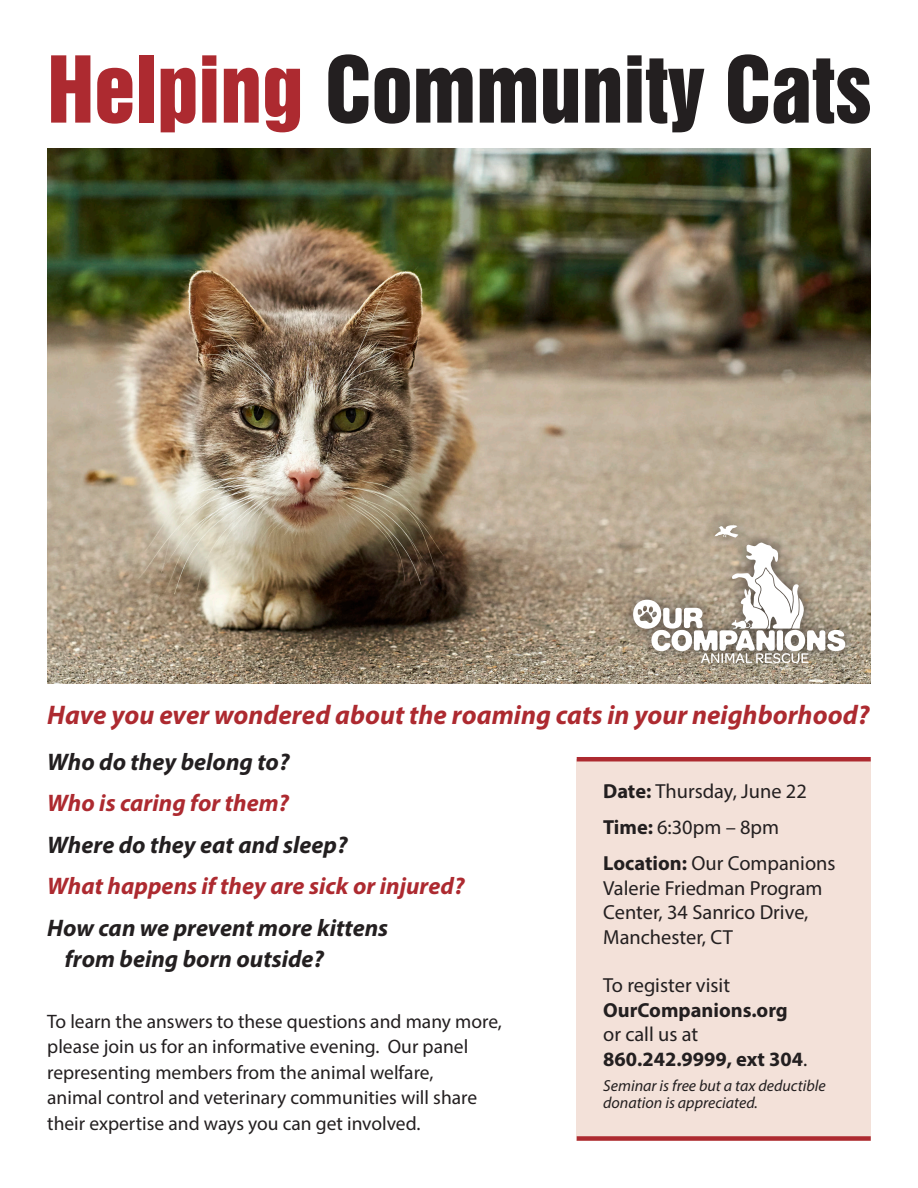
<style>
.page{position:relative;width:918px;height:1188px;background:#fff}
.page>*{position:absolute;margin:0;border:0;box-sizing:border-box;transform-origin:0 0}
.t1{font:84px "Swiss 921 BT Regular A";color:#231f20}
.t2{font:italic 700 27px "Myriad Pro";color:#ad2a30}
.t3{font:italic 700 24px/31.5px "Myriad Pro";color:#231f20}
.t4{font:italic 700 24px "Myriad Pro";color:#ad2a30}
.t5{font:20.4px/24.5px "Myriad Pro";color:#231f20}
.t6{font:700 20.4px/24.5px "Myriad Pro";color:#231f20}
.t7{font:19.5px/25.5px "Myriad Pro";color:#231f20}
.t8{font:italic 16.05px/17.4px "Myriad Pro";color:#231f20}
.s1{color:#ad2a30}
.s2{font-weight:700}
.s3{font-weight:400}
</style>
<div class="page">
<div style="left:577px;top:759px;width:294px;height:382px;background:#f3e1d9"></div>
<img style="left:47px;top:148px;width:824px;height:536px">
<div style="left:618px;top:511px;width:242px;height:167px;background:#231f20;opacity:.75"></div>
<svg style="left:715px;top:525px;width:23px;height:12px"></svg>
<svg style="left:633px;top:543px;width:212px;height:120px"></svg>
<hr style="left:577px;top:757px;width:294px;height:4px;background:#ad2a30">
<div style="left:577px;top:1136px;width:294px;height:5px;background:#ad2a30"></div>
<p class="t1" style="left:47px;top:35px;width:826px"><span class="s1">Helping</span> Community Cats</p>
<p class="t2" style="left:47px;top:698px;width:824px">Have you ever wondered about the roaming cats in your neighborhood?</p>
<p class="t3" style="left:47px;top:745px;width:244px">Who do they belong to?</p>
<p class="t4" style="left:47px;top:788px;width:243px">Who is caring for them?</p>
<p class="t3" style="left:47px;top:828px;width:302px">Where do they eat and sleep?</p>
<p class="t4" style="left:47px;top:871px;width:419px">What happens if they are sick or injured?</p>
<p class="t3" style="left:65px;top:911px;width:325px;text-indent:-18px">How can we prevent more kittens from being born outside?</p>
<p class="t7" style="left:47px;top:1008px;width:456px">To learn the answers to these questions and many more, please join us for an informative evening. Our panel representing members from the animal welfare,<br>animal control and veterinary communities will share their expertise and ways you can get involved.</p>
<p class="t5" style="left:603px;top:779px;width:205px"><span class="s2">Date:</span> Thursday, June 22</p>
<p class="t5" style="left:603px;top:815px;width:178px"><span class="s2">Time:</span> 6:30pm – 8pm</p>
<p class="t5" style="left:603px;top:851px;width:234px"><span class="s2">Location:</span> Our Companions<br>Valerie Friedman Program<br>Center, 34 Sanrico Drive,<br>Manchester, CT</p>
<p class="t6" style="left:603px;top:973px;width:206px"><span class="s3">To register visit<br></span>OurCompanions.org <span class="s3">or call us at<br></span>860.242.9999, ext 304<span class="s3">.</span></p>
<p class="t8" style="left:603px;top:1076px;width:224px">Seminar is free but a tax deductible donation is appreciated.</p>
</div>
